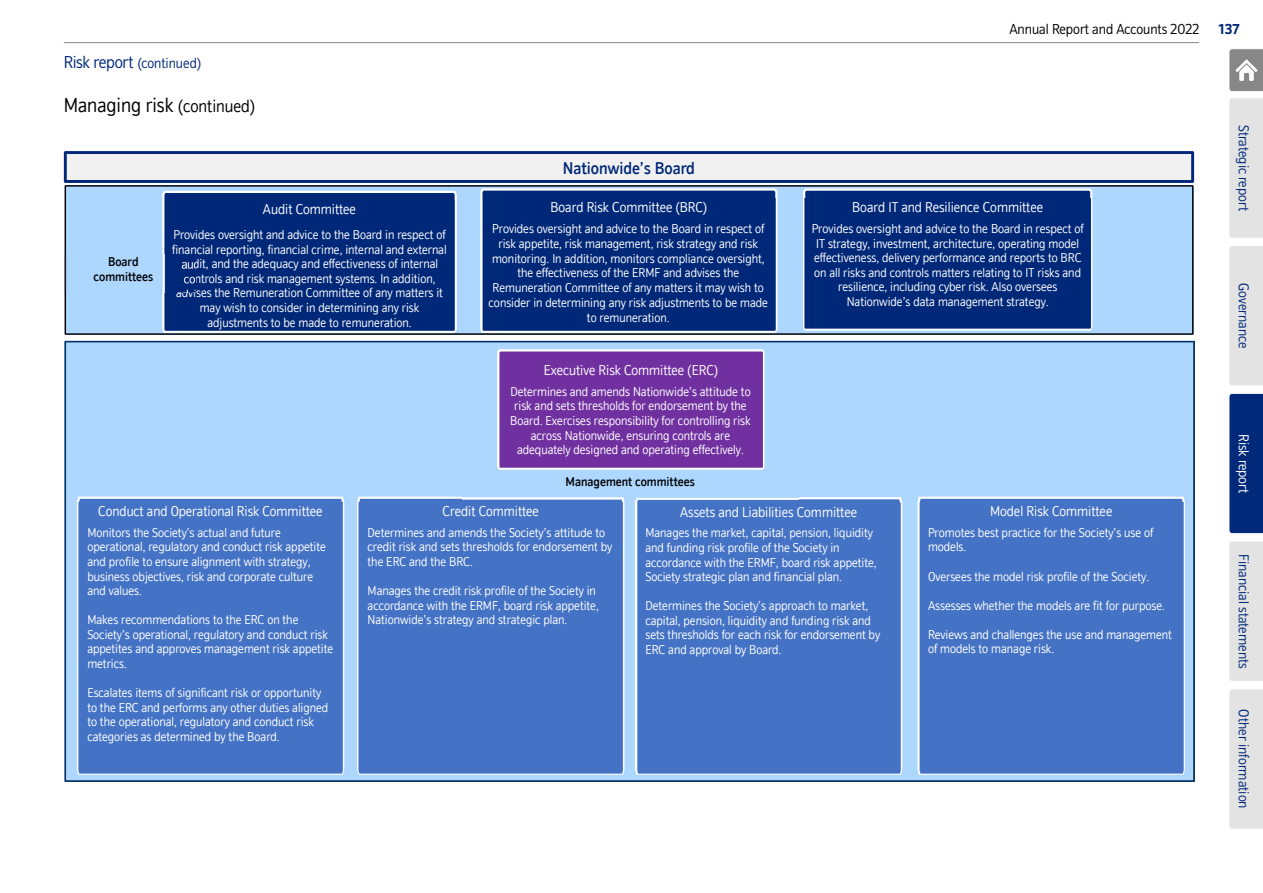
<style>
.page{position:relative;width:1263px;height:893px;background:#fff}
.page>*{position:absolute;margin:0;border:0;box-sizing:border-box;transform-origin:0 0}
.t1{font:300 21px "NBS";color:#000}
.t2{font:500 17.7px "NBS";color:#002878}
.Main_Heading_Financi{font:300 15px "NBS";color:#002979}
.t3{font:300 15px "NBS";color:#000}
.t4{font:300 15px "NBS";letter-spacing:-.01em;color:#fff}
.t5{font:700 15px "NBS";color:#002979}
.t6{font:300 14.7px "NBS";color:#fff}
.t7{font:300 13.2px/14.5px "NBS";color:#fff}
.t8{font:500 13.2px/14.5px "NBS";color:#000;text-align:center}
.s1{font-size:18px}
</style>
<div class="page">
<hr style="left:64px;top:42px;width:1135px;height:1px;background:#878787">
<div style="left:1229px;top:393px;width:34px;height:141px;background:#002979"></div>
<div style="left:1229px;top:246px;width:34px;height:140px;background:#e3e3e3"></div>
<div style="left:1229px;top:542px;width:34px;height:139px;background:#e3e3e3"></div>
<div style="left:1229px;top:689px;width:34px;height:140px;background:#e3e3e3"></div>
<svg style="left:1229px;top:49px;width:34px;height:189px;background:#d4d4d4"></svg>
<div style="left:65px;top:186px;width:1128px;height:148px;background:#add7ff"></div>
<div style="left:65px;top:185px;width:1128px;height:150px;border:1px solid #000"></div>
<div style="left:65px;top:342px;width:1129px;height:439px;background:#add7ff"></div>
<svg style="left:76px;top:496px;width:269px;height:279px;background:#aac3e8"></svg>
<div style="left:79px;top:502px;width:263px;height:271px;background:#4472c4"></div>
<svg style="left:635px;top:497px;width:268px;height:278px;background:#aac1e6"></svg>
<div style="left:637px;top:503px;width:263px;height:270px;background:#4472c4"></div>
<svg style="left:357px;top:496px;width:268px;height:279px;background:#a7bfe6"></svg>
<div style="left:359px;top:502px;width:263px;height:271px;background:#4472c4"></div>
<svg style="left:917px;top:496px;width:268px;height:279px;background:#afc5e9"></svg>
<div style="left:919px;top:502px;width:264px;height:271px;background:#4472c4"></div>
<svg style="left:497px;top:349px;width:268px;height:121px;background:#f2f8ff"></svg>
<div style="left:499px;top:351px;width:264px;height:117px;background:#7030a0"></div>
<svg style="left:479px;top:186px;width:299px;height:148px;background:#718ab3"></svg>
<div style="left:482px;top:198px;width:294px;height:133px;background:#002878"></div>
<svg style="left:803px;top:188px;width:290px;height:143px;background:#647fb0"></svg>
<div style="left:805px;top:199px;width:285px;height:130px;background:#002878"></div>
<svg style="left:161px;top:190px;width:297px;height:144px;background:#6d87b3"></svg>
<div style="left:164px;top:201px;width:291px;height:130px;background:#002878"></div>
<div style="left:64px;top:151px;width:1130px;height:32px;border:3px solid #002878"></div>
<img style="left:64px;top:254px;width:132px;height:38px">
<img style="left:462px;top:496px;width:336px;height:4px">
<p class="Main_Heading_Financi" style="left:64px;top:55px;width:139px"><span class="s1">Risk report</span> (continued)</p>
<p class="t1" style="left:64px;top:94px;width:193px">Managing risk <span class="s1">(continued)</span></p>
<p class="t8" style="left:94px;top:255px;width:61px">Board committees</p>
<p class="t6" style="left:263px;top:202px;width:94px">Audit Committee</p>
<p class="t7" style="left:172px;top:228px;width:276px;text-align:center">Provides oversight and advice to the Board in respect of financial reporting, financial crime, internal and external audit, and the adequacy and effectiveness of internal controls and risk management systems. In addition, advises the Remuneration Committee of any matters it may wish to consider in determining any risk adjustments to be made to remuneration.</p>
<p class="t2" style="left:563px;top:158px;width:134px">Nationwide’s Board</p>
<p class="t6" style="left:550px;top:199px;width:158px">Board Risk Committee (BRC)</p>
<p class="t7" style="left:489px;top:221px;width:281px;text-align:center">Provides oversight and advice to the Board in respect of risk appetite, risk management, risk strategy and risk monitoring. In addition, monitors compliance oversight, the effectiveness of the ERMF and advises the Remuneration Committee of any matters it may wish to consider in determining any risk adjustments to be made to remuneration.</p>
<p class="t6" style="left:544px;top:362px;width:176px">Executive Risk Committee (ERC)</p>
<p class="t7" style="left:510px;top:384px;width:242px;text-align:center">Determines and amends Nationwide’s attitude to risk and sets thresholds for endorsement by the Board. Exercises responsibility for controlling risk across Nationwide, ensuring controls are adequately designed and operating effectively.</p>
<p class="t8" style="left:566px;top:474px;width:131px">Management committees</p>
<p class="t3" style="left:1009px;top:21px;width:191px">Annual Report and Accounts 2022</p>
<p class="t5" style="left:1219px;top:20px;width:22px">137</p>
<p class="t6" style="left:852px;top:199px;width:192px">Board IT and Resilience Committee</p>
<p class="t7" style="left:812px;top:221px;width:274px;text-align:center">Provides oversight and advice to the Board in respect of IT strategy, investment, architecture, operating model effectiveness, delivery performance and reports to BRC on all risks and controls matters relating to IT risks and resilience, including cyber risk. Also oversees Nationwide’s data management strategy.</p>
<p class="Main_Heading_Financi" style="left:1252px;top:125px;width:88px;rotate:90deg">Strategic report</p>
<p class="Main_Heading_Financi" style="left:1252px;top:283px;width:66px;rotate:90deg">Governance</p>
<p class="t4" style="left:1252px;top:434px;width:60px;rotate:90deg">Risk report</p>
<p class="t6" style="left:98px;top:503px;width:226px">Conduct and Operational Risk Committee</p>
<p class="t7" style="left:87px;top:525px;width:240px">Monitors the Society’s actual and future operational, regulatory and conduct risk appetite and profile to ensure alignment with strategy, business objectives, risk and corporate culture and values.</p>
<p class="t7" style="left:87px;top:613px;width:247px">Makes recommendations to the ERC on the Society’s operational, regulatory and conduct risk appetites and approves management risk appetite metrics.</p>
<p class="t7" style="left:87px;top:686px;width:242px">Escalates items of significant risk or opportunity to the ERC and performs any other duties aligned to the operational, regulatory and conduct risk categories as determined by the Board.</p>
<p class="t6" style="left:443px;top:503px;width:98px">Credit Committee</p>
<p class="t7" style="left:368px;top:525px;width:246px">Determines and amends the Society’s attitude to credit risk and sets thresholds for endorsement by the ERC and the BRC.</p>
<p class="t7" style="left:368px;top:584px;width:233px">Manages the credit risk profile of the Society in accordance with the ERMF, board risk appetite,<br>Nationwide’s strategy and strategic plan.</p>
<p class="t6" style="left:680px;top:504px;width:178px">Assets and Liabilities Committee</p>
<p class="t7" style="left:645px;top:526px;width:233px">Manages the market, capital, pension, liquidity and funding risk profile of the Society in accordance with the ERMF, board risk appetite, Society strategic plan and financial plan.</p>
<p class="t7" style="left:645px;top:599px;width:236px">Determines the Society’s approach to market, capital, pension, liquidity and funding risk and sets thresholds for each risk for endorsement by ERC and approval by Board.</p>
<p class="t6" style="left:990px;top:503px;width:124px">Model Risk Committee</p>
<p class="t7" style="left:928px;top:525px;width:227px">Promotes best practice for the Society’s use of models.</p>
<p class="t7" style="left:928px;top:569px;width:223px">Oversees the model risk profile of the Society.</p>
<p class="t7" style="left:928px;top:598px;width:238px">Assesses whether the models are fit for purpose.</p>
<p class="t7" style="left:928px;top:627px;width:245px">Reviews and challenges the use and management of models to manage risk.</p>
<p class="Main_Heading_Financi" style="left:1252px;top:554px;width:116px;rotate:90deg">Financial statements</p>
<p class="Main_Heading_Financi" style="left:1252px;top:709px;width:101px;rotate:90deg">Other information</p>
</div>
